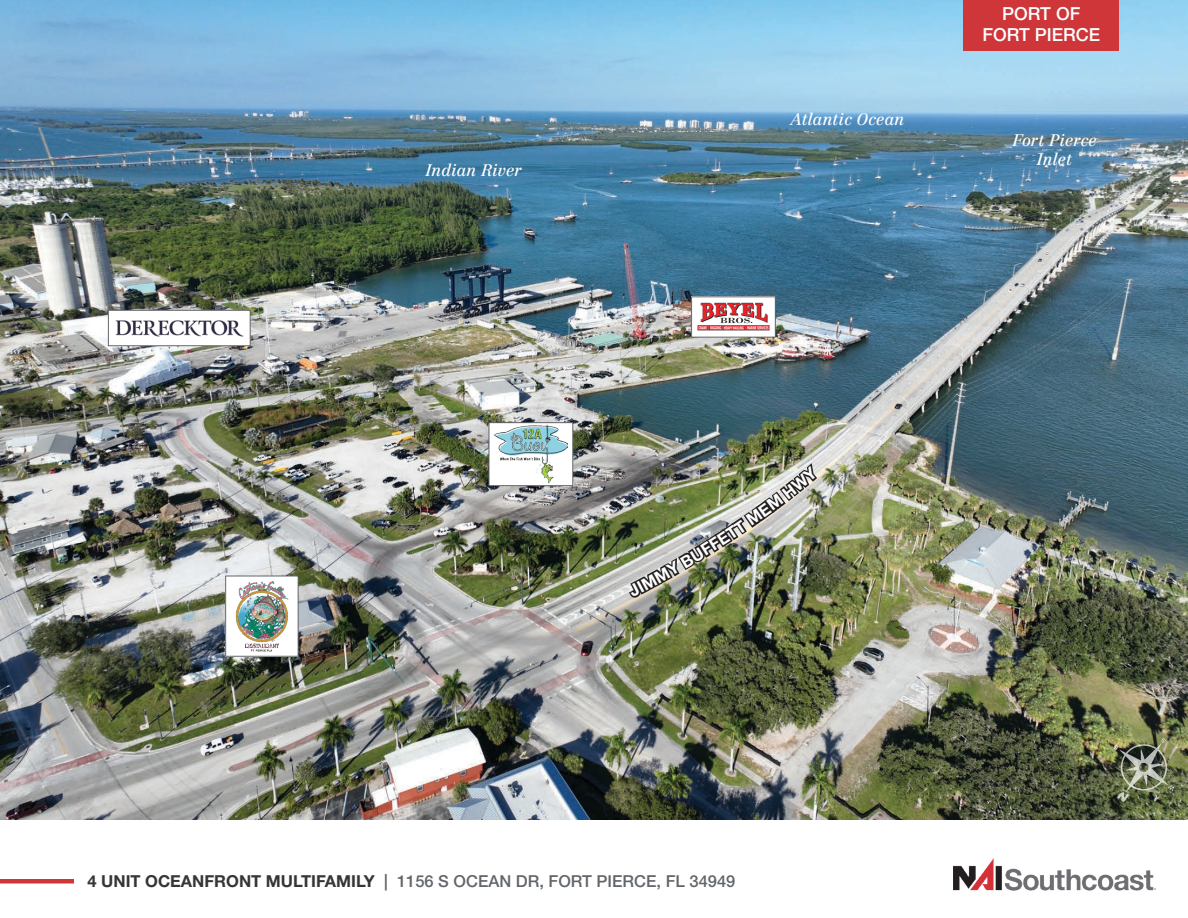
<style>
.page{position:relative;width:1188px;height:918px;background:#fff}
.page>*{position:absolute;margin:0;border:0;box-sizing:border-box;transform-origin:0 0}
.t1{font:500 18px/21.6px "Helvetica Neue LT Std";color:#fff;text-align:center}
.t2{font:500 16.5px "Helvetica Neue LT Std";color:#62666b}
.t3{font:italic 16.5px/19.8px "Centennial LT Std";letter-spacing:-.005em;color:#fff;text-align:center}
.s1{font-weight:700;color:#363639}
</style>
<div class="page">
<img style="left:0;top:0;width:1188px;height:820px">
<div style="left:963px;top:0;width:156px;height:51px;background:#ce3639"></div>
<hr style="left:0;top:879px;width:156px;height:4px;background:#ce3639">
<img style="left:954px;top:858px;width:202px;height:33px">
<div style="left:74px;top:869px;width:864px;height:24px;background:#fff"></div>
<img style="left:1113px;top:738px;width:61px;height:64px">
<div style="left:489px;top:423px;width:84px;height:63px;background:#fff"></div>
<img style="left:494px;top:424px;width:73px;height:60px">
<div style="left:489px;top:422px;width:84px;height:64px;border:1px solid #62666b"></div>
<div style="left:226px;top:576px;width:72px;height:80px;background:#fff"></div>
<img style="left:235px;top:581px;width:54px;height:71px">
<div style="left:225px;top:576px;width:74px;height:81px;border:1px solid #62666b"></div>
<div style="left:692px;top:297px;width:83px;height:40px;background:#fff"></div>
<img style="left:697px;top:303px;width:73px;height:28px">
<div style="left:691px;top:296px;width:85px;height:42px;border:1px solid #62666b"></div>
<div style="left:108px;top:310px;width:142px;height:36px;background:#fff"></div>
<img style="left:115px;top:320px;width:129px;height:17px">
<div style="left:108px;top:310px;width:143px;height:36px;border:1px solid #62666b"></div>
<img style="left:628px;top:466px;width:190px;height:131px">
<p class="t3" style="left:426px;top:160px;width:97px">Indian River</p>
<p class="t3" style="left:790px;top:109px;width:115px">Atlantic Ocean</p>
<p class="t1" style="left:982px;top:2px;width:119px">PORT OF<br>FORT PIERCE</p>
<p class="t3" style="left:1013px;top:130px;width:86px">Fort Pierce<br>Inlet</p>
<p class="t2" style="left:87px;top:871px;width:649px"><span class="s1">4 UNIT OCEANFRONT MULTIFAMILY</span> | 1156 S OCEAN DR, FORT PIERCE, FL 34949</p>
</div>
